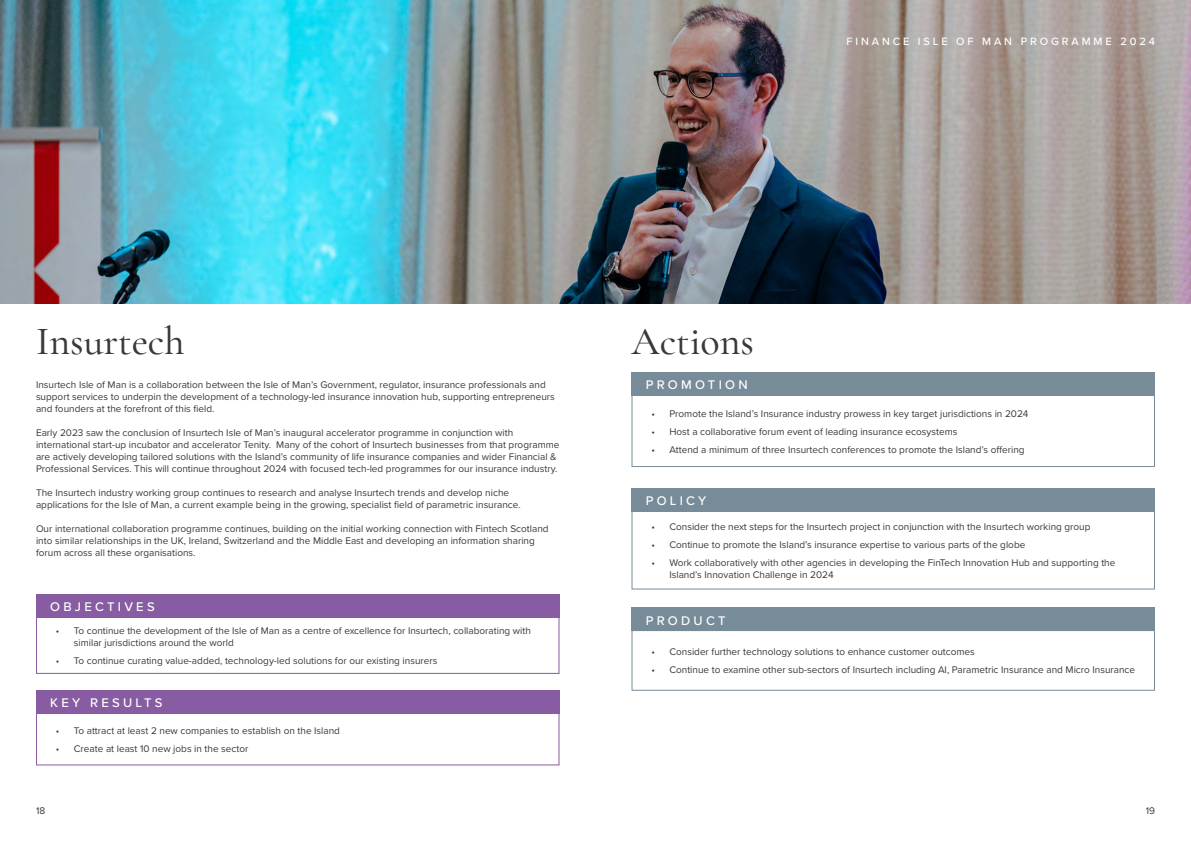
<style>
.page{position:relative;width:1191px;height:842px;background:#fff}
.page>*{position:absolute;margin:0;border:0;box-sizing:border-box;transform-origin:0 0}
.t1{font:500 40px "Cormorant Garamond";color:#393939}
.t2{font:500 13px "Proxima Nova";letter-spacing:.25em;color:#fff}
.t3{font:500 11px "Proxima Nova";letter-spacing:.26em;color:#fff}
.t4{font:10px/12px "Proxima Nova";color:#393939}
</style>
<div class="page">
<img style="left:0;top:0;width:1191px;height:303px">
<div style="left:36px;top:594px;width:523px;height:23px;background:#885ca2"></div>
<div style="left:36px;top:616px;width:523px;height:58px;border:1px solid #885ca2"></div>
<div style="left:36px;top:691px;width:523px;height:23px;background:#885ca2"></div>
<div style="left:36px;top:713px;width:523px;height:52px;border:1px solid #885ca2"></div>
<div style="left:631px;top:372px;width:524px;height:23px;background:#778b98"></div>
<div style="left:631px;top:394px;width:524px;height:73px;border:1px solid #778b98"></div>
<div style="left:631px;top:488px;width:524px;height:23px;background:#778b98"></div>
<div style="left:631px;top:511px;width:524px;height:78px;border:1px solid #778b98"></div>
<div style="left:631px;top:608px;width:524px;height:23px;background:#778b98"></div>
<div style="left:631px;top:630px;width:524px;height:61px;border:1px solid #778b98"></div>
<p class="t3" style="left:846px;top:33px;width:310px">FINANCE ISLE OF MAN PROGRAMME 2024</p>
<h1 class="t1" style="left:36px;top:317px;width:150px">Insurtech</h1>
<p class="t4" style="left:36px;top:379px;width:520px">Insurtech Isle of Man is a collaboration between the Isle of Man’s Government, regulator, insurance professionals and support services to underpin the development of a technology-led insurance innovation hub, supporting entrepreneurs and founders at the forefront of this field.</p>
<p class="t4" style="left:36px;top:427px;width:525px">Early 2023 saw the conclusion of Insurtech Isle of Man’s inaugural accelerator programme in conjunction with international start-up incubator and accelerator Tenity. Many of the cohort of Insurtech businesses from that programme are actively developing tailored solutions with the Island’s community of life insurance companies and wider Financial &amp; Professional Services. This will continue throughout 2024 with focused tech-led programmes for our insurance industry.</p>
<p class="t4" style="left:36px;top:487px;width:486px">The Insurtech industry working group continues to research and analyse Insurtech trends and develop niche applications for the Isle of Man, a current example being in the growing, specialist field of parametric insurance.</p>
<p class="t4" style="left:36px;top:523px;width:514px">Our international collaboration programme continues, building on the initial working connection with Fintech Scotland into similar relationships in the UK, Ireland, Switzerland and the Middle East and developing an information sharing forum across all these organisations.</p>
<h2 class="t2" style="left:50px;top:597px;width:106px">OBJECTIVES</h2>
<p class="t4" style="left:74px;top:624px;width:458px;text-indent:-18px">• To continue the development of the Isle of Man as a centre of excellence for Insurtech, collaborating with similar jurisdictions around the world</p>
<p class="t4" style="left:56px;top:654px;width:383px">• To continue curating value-added, technology-led solutions for our existing insurers</p>
<h2 class="t2" style="left:50px;top:693px;width:114px">KEY RESULTS</h2>
<p class="t4" style="left:56px;top:724px;width:286px">• To attract at least 2 new companies to establish on the Island</p>
<p class="t4" style="left:56px;top:742px;width:194px">• Create at least 10 new jobs in the sector</p>
<h1 class="t1" style="left:631px;top:317px;width:124px">Actions</h1>
<h2 class="t2" style="left:645px;top:375px;width:103px">PROMOTION</h2>
<p class="t4" style="left:651px;top:407px;width:378px">• Promote the Island’s Insurance industry prowess in key target jurisdictions in 2024</p>
<p class="t4" style="left:651px;top:425px;width:307px">• Host a collaborative forum event of leading insurance ecosystems</p>
<p class="t4" style="left:651px;top:443px;width:375px">• Attend a minimum of three Insurtech conferences to promote the Island’s offering</p>
<h2 class="t2" style="left:645px;top:491px;width:62px">POLICY</h2>
<p class="t4" style="left:651px;top:520px;width:441px">• Consider the next steps for the Insurtech project in conjunction with the Insurtech working group</p>
<p class="t4" style="left:651px;top:538px;width:375px">• Continue to promote the Island’s insurance expertise to various parts of the globe</p>
<p class="t4" style="left:669px;top:556px;width:447px;text-indent:-18px">• Work collaboratively with other agencies in developing the FinTech Innovation Hub and supporting the<br>Island’s Innovation Challenge in 2024</p>
<h2 class="t2" style="left:645px;top:610px;width:81px">PRODUCT</h2>
<p class="t4" style="left:651px;top:646px;width:325px">• Consider further technology solutions to enhance customer outcomes</p>
<p class="t4" style="left:651px;top:664px;width:485px">• Continue to examine other sub-sectors of Insurtech including AI, Parametric Insurance and Micro Insurance</p>
<p class="t4" style="left:36px;top:804px;width:11px">18</p>
<p class="t4" style="left:1145px;top:804px;width:11px">19</p>
</div>
